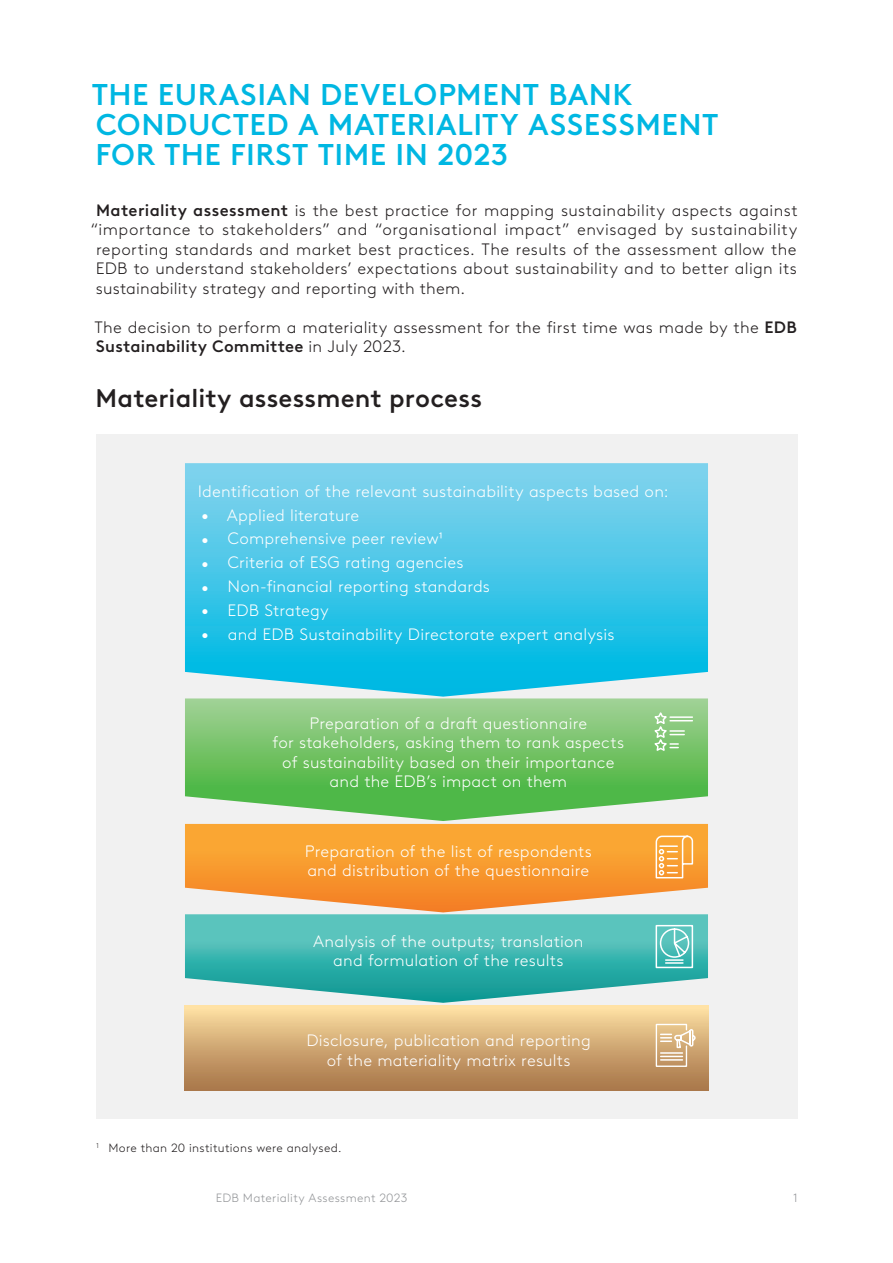
<style>
.page{position:relative;width:893px;height:1263px;background:#fff}
.page>*{position:absolute;margin:0;border:0;box-sizing:border-box;transform-origin:0 0}
.t1{font:500 30px/30px "Brown LL Cyr";letter-spacing:.015em;color:#00b7e2}
.t2{font:500 25.5px "Brown LL Cyr";letter-spacing:.005em;color:#231f20}
.t3{font:300 16.5px/19.5px "Brown LL Cyr";letter-spacing:.01em;color:#fff;text-align:center}
.t4{font:300 16.5px/19.5px "Brown LL Cyr";letter-spacing:.02em;color:#231f20}
.t5{font:300 12px "Brown LL Cyr";letter-spacing:.025em;color:#231f20}
.t6{font:300 12px "Brown LL Cyr";letter-spacing:.025em;color:#939598}
.s1{font-weight:500}
.s2{font-size:10.5px}
</style>
<div class="page">
<div style="left:96px;top:434px;width:701px;height:684px;background:#f1f1f1"></div>
<svg style="left:185px;top:463px;width:523px;height:234px;background:#4bc8e8"></svg>
<svg style="left:185px;top:698px;width:523px;height:123px;background:#7fc775"></svg>
<svg style="left:185px;top:914px;width:523px;height:89px;background:#59beb9"></svg>
<svg style="left:185px;top:824px;width:523px;height:88px;background:#f7a649"></svg>
<div style="left:185px;top:1006px;width:523px;height:85px;background:linear-gradient(to bottom,#fddfa2,#a47145)"></div>
<svg style="left:655px;top:835px;width:39px;height:44px"></svg>
<svg style="left:655px;top:924px;width:39px;height:45px"></svg>
<svg style="left:655px;top:1023px;width:41px;height:44px"></svg>
<svg style="left:652px;top:711px;width:42px;height:42px;background:#99d18f"></svg>
<h1 class="t1" style="left:92px;top:79px;width:628px">THE EURASIAN DEVELOPMENT BANK<br>CONDUCTED A MATERIALITY ASSESSMENT<br>FOR THE FIRST TIME IN 2023</h1>
<p class="t4" style="left:96px;top:200px;width:703px"><span class="s1">Materiality assessment</span> is the best practice for mapping sustainability aspects against</p>
<p class="t4" style="left:91px;top:220px;width:708px">“importance to stakeholders” and “organisational impact” envisaged by sustainability</p>
<p class="t4" style="left:96px;top:239px;width:702px">reporting standards and market best practices. The results of the assessment allow the</p>
<p class="t4" style="left:96px;top:259px;width:703px">EDB to understand stakeholders’ expectations about sustainability and to better align its</p>
<p class="t4" style="left:96px;top:278px;width:371px">sustainability strategy and reporting with them.</p>
<p class="t4" style="left:94px;top:317px;width:704px">The decision to perform a materiality assessment for the first time was made by the <span class="s1">EDB<br>Sustainability Committee</span> in July 2023.</p>
<h2 class="t2" style="left:96px;top:383px;width:388px">Materiality assessment process</h2>
<p class="t3" style="left:198px;top:481px;width:472px">Identification of the relevant sustainability aspects based on:</p>
<p class="t3" style="left:202px;top:505px;width:159px"><span class="s2">•</span> Applied literature</p>
<p class="t3" style="left:202px;top:529px;width:242px"><span class="s2">•</span> Comprehensive peer review¹</p>
<p class="t3" style="left:202px;top:553px;width:263px"><span class="s2">•</span> Criteria of ESG rating agencies</p>
<p class="t3" style="left:202px;top:576px;width:290px"><span class="s2">•</span> Non-financial reporting standards</p>
<p class="t3" style="left:202px;top:600px;width:129px"><span class="s2">•</span> EDB Strategy</p>
<p class="t3" style="left:202px;top:624px;width:414px"><span class="s2">•</span> and EDB Sustainability Directorate expert analysis</p>
<p class="t3" style="left:273px;top:713px;width:353px">Preparation of a draft questionnaire<br>for stakeholders, asking them to rank aspects of sustainability based on their importance and the EDB’s impact on them</p>
<p class="t3" style="left:305px;top:841px;width:289px;text-align:left">Preparation of the list of respondents and distribution of the questionnaire</p>
<p class="t3" style="left:313px;top:931px;width:272px">Analysis of the outputs; translation and formulation of the results</p>
<p class="t3" style="left:306px;top:1031px;width:286px">Disclosure, publication and reporting of the materiality matrix results</p>
<p class="t5" style="left:97px;top:1141px;width:246px"><sup>1</sup> More than 20 institutions were analysed.</p>
<p class="t6" style="left:216px;top:1191px;width:193px">EDB Materiality Assessment 2023</p>
<p class="t6" style="left:793px;top:1191px;width:5px">1</p>
</div>
